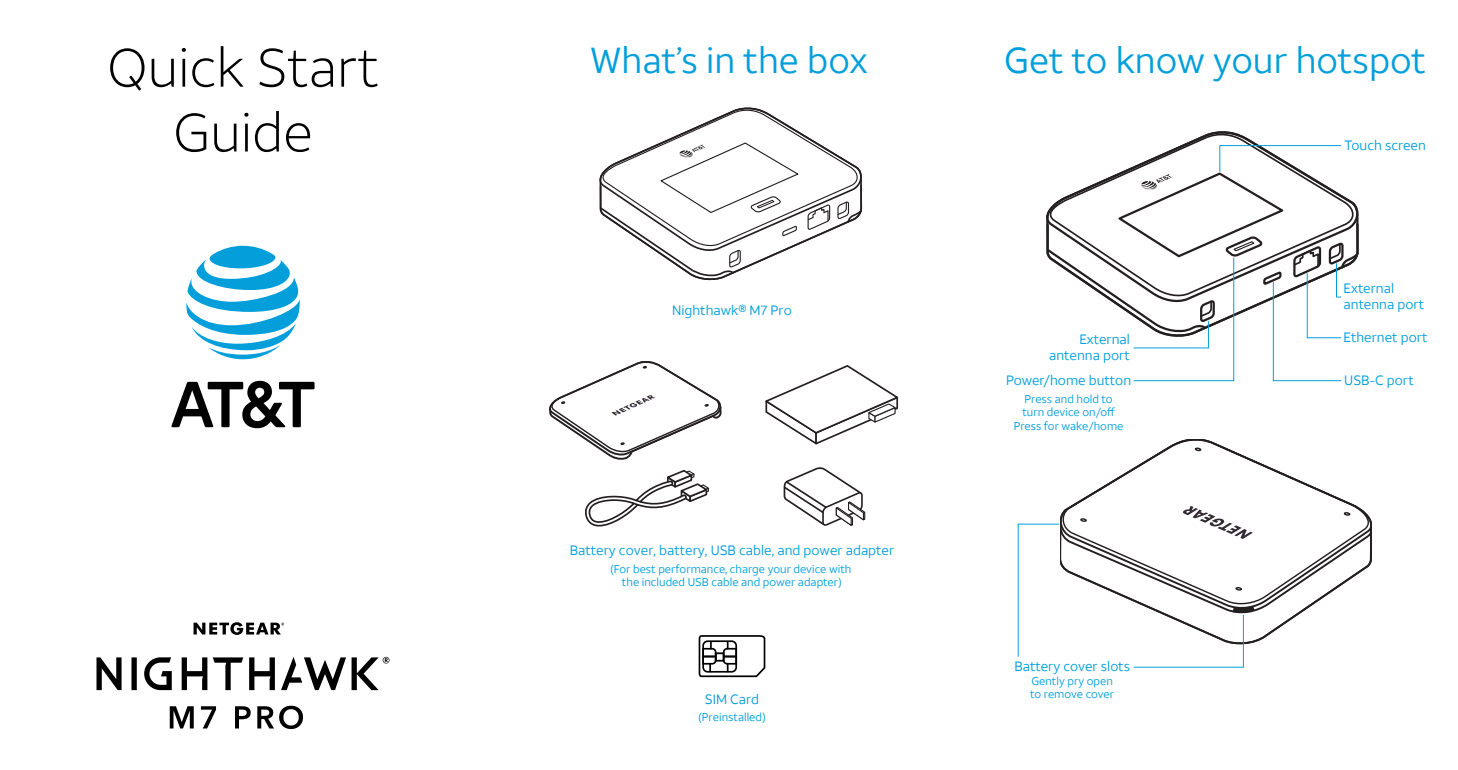
<style>
.page{position:relative;width:1458px;height:770px;background:#fff}
.page>*{position:absolute;margin:0;border:0;box-sizing:border-box;transform-origin:0 0}
.t1{font:300 54px/64.8px "ATT Aleck Sans";color:#000;text-align:center}
.t2{font:36px "ATT Aleck Sans";color:#049fdb}
.t3{font:13.5px/16.2px "ATT Aleck Sans";color:#049fdb;text-align:right}
.t4{font:11.25px/13.5px "ATT Aleck Sans";color:#049fdb;text-align:center}
</style>
<div class="page">
<svg style="left:171px;top:381px;width:144px;height:47px"></svg>
<svg style="left:186px;top:246px;width:114px;height:113px"></svg>
<svg style="left:96px;top:656px;width:294px;height:34px"></svg>
<svg style="left:170px;top:706px;width:24px;height:22px"></svg>
<svg style="left:201px;top:706px;width:15px;height:22px"></svg>
<svg style="left:235px;top:706px;width:16px;height:22px"></svg>
<svg style="left:257px;top:705px;width:46px;height:24px"></svg>
<svg style="left:194px;top:622px;width:90px;height:12px"></svg>
<svg style="left:1182px;top:132px;width:77px;height:13px"></svg>
<svg style="left:1072px;top:439px;width:283px;height:66px"></svg>
<svg style="left:1195px;top:447px;width:6px;height:4px"></svg>
<svg style="left:1018px;top:505px;width:354px;height:162px"></svg>
<svg style="left:1046px;top:145px;width:313px;height:236px"></svg>
<svg style="left:599px;top:107px;width:264px;height:174px"></svg>
<svg style="left:765px;top:365px;width:134px;height:80px"></svg>
<svg style="left:585px;top:469px;width:124px;height:58px"></svg>
<svg style="left:783px;top:467px;width:83px;height:59px"></svg>
<svg style="left:698px;top:635px;width:68px;height:43px"></svg>
<svg style="left:550px;top:361px;width:171px;height:98px"></svg>
<h1 class="t1" style="left:107px;top:35px;width:273px">Quick Start<br>Guide</h1>
<h2 class="t2" style="left:590px;top:38px;width:279px">What’s in the box</h2>
<h2 class="t2" style="left:1004px;top:38px;width:423px">Get to know your hotspot</h2>
<p class="t3" style="left:1344px;top:137px;width:83px">Touch screen</p>
<p class="t3" style="left:672px;top:302px;width:121px">Nighthawk® M7 Pro</p>
<p class="t3" style="left:570px;top:541px;width:326px">Battery cover, battery, USB cable, and power adapter</p>
<p class="t4" style="left:610px;top:562px;width:243px">(For best performance, charge your device with the included USB cable and power adapter)</p>
<p class="t3" style="left:705px;top:690px;width:56px">SIM Card</p>
<p class="t4" style="left:698px;top:710px;width:69px">(Preinstalled)</p>
<p class="t3" style="left:1049px;top:331px;width:82px">External antenna port</p>
<p class="t3" style="left:1006px;top:372px;width:126px">Power/home button</p>
<p class="t4" style="left:1014px;top:392px;width:111px">Press and hold to turn device on/off<br>Press for wake/home</p>
<p class="t3" style="left:1014px;top:658px;width:117px">Battery cover slots</p>
<p class="t4" style="left:1030px;top:674px;width:86px;text-align:left">Gently pry open to remove cover</p>
<p class="t3" style="left:1344px;top:280px;width:82px;text-align:left">External antenna port</p>
<p class="t3" style="left:1344px;top:329px;width:86px">Ethernet port</p>
<p class="t3" style="left:1344px;top:372px;width:71px">USB-C port</p>
</div>
